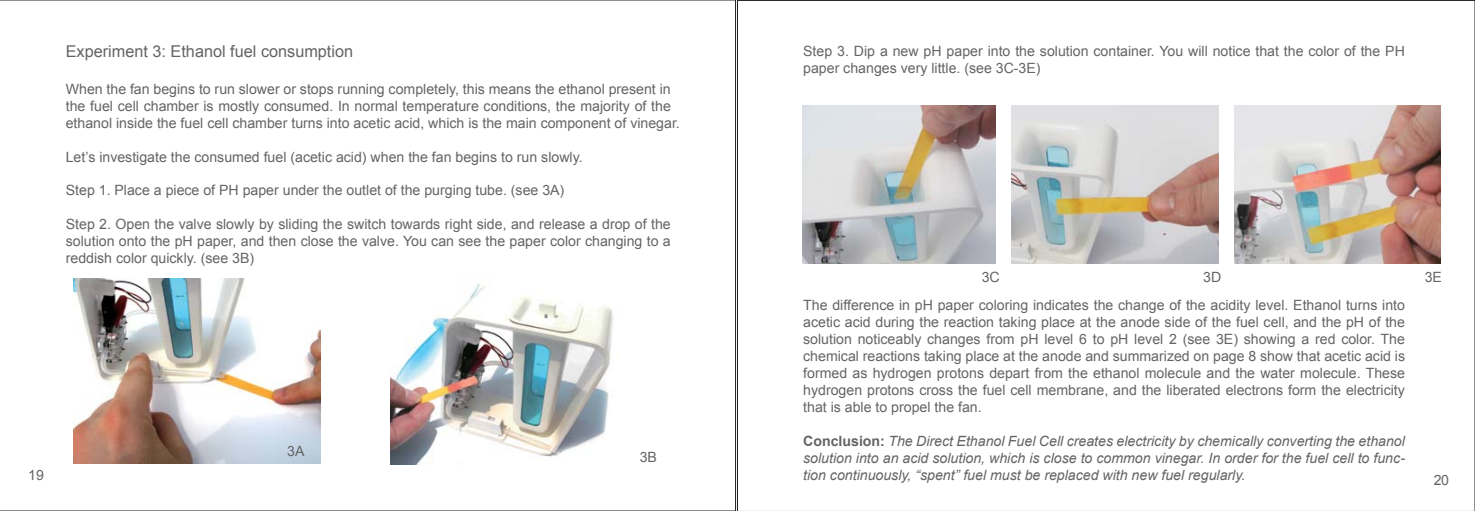
<style>
.page{position:relative;width:1475px;height:511px;background:#fff}
.page>*{position:absolute;margin:0;border:0;box-sizing:border-box;transform-origin:0 0}
.t1{font:16.25px "Arial";color:#636466}
.t2{font:14.12px/17px "Arial";color:#636466}
.t3{font:italic 14.12px/17px "Arial";color:#636466;text-align:justify}
.s1{font-weight:700;font-style:normal}
</style>
<div class="page">
<img style="left:74px;top:278px;width:247px;height:185px">
<img style="left:802px;top:106px;width:193px;height:158px">
<img style="left:1011px;top:106px;width:207px;height:158px">
<img style="left:1234px;top:106px;width:206px;height:158px">
<img style="left:390px;top:283px;width:223px;height:180px">
<p class="t1" style="left:66px;top:41px;width:289px">Experiment 3: Ethanol fuel consumption</p>
<p class="t2" style="left:66px;top:80px;width:615px">When the fan begins to run slower or stops running completely, this means the ethanol present in the fuel cell chamber is mostly consumed. In normal temperature conditions, the majority of the ethanol inside the fuel cell chamber turns into acetic acid, which is the main component of vinegar.</p>
<p class="t2" style="left:66px;top:148px;width:518px">Let’s investigate the consumed fuel (acetic acid) when the fan begins to run slowly.</p>
<p class="t2" style="left:66px;top:182px;width:500px">Step 1. Place a piece of PH paper under the outlet of the purging tube. (see 3A)</p>
<p class="t2" style="left:66px;top:216px;width:606px;text-align:justify">Step 2. Open the valve slowly by sliding the switch towards right side, and release a drop of the solution onto the pH paper, and then close the valve. You can see the paper color changing to a reddish color quickly. (see 3B)</p>
<p class="t2" style="left:28px;top:466px;width:17px">19</p>
<p class="t2" style="left:287px;top:442px;width:19px">3A</p>
<p class="t2" style="left:639px;top:448px;width:19px">3B</p>
<p class="t2" style="left:803px;top:42px;width:603px">Step 3. Dip a new pH paper into the solution container. You will notice that the color of the PH paper changes very little. (see 3C-3E)</p>
<p class="t2" style="left:981px;top:268px;width:20px">3C</p>
<p class="t2" style="left:1202px;top:268px;width:20px">3D</p>
<p class="t2" style="left:1424px;top:268px;width:19px">3E</p>
<p class="t2" style="left:803px;top:297px;width:603px;text-align:justify">The difference in pH paper coloring indicates the change of the acidity level. Ethanol turns into acetic acid during the reaction taking place at the anode side of the fuel cell, and the pH of the solution noticeably changes from pH level 6 to pH level 2 (see 3E) showing a red color. The chemical reactions taking place at the anode and summarized on page 8 show that acetic acid is formed as hydrogen protons depart from the ethanol molecule and the water molecule. These hydrogen protons cross the fuel cell membrane, and the liberated electrons form the electricity that is able to propel the fan.</p>
<p class="t3" style="left:803px;top:432px;width:603px"><span class="s1">Conclusion:</span> The Direct Ethanol Fuel Cell creates electricity by chemically converting the ethanol solution into an acid solution, which is close to common vinegar. In order for the fuel cell to func&shy;tion continuously, “spent” fuel must be replaced with new fuel regularly.</p>
<p class="t2" style="left:1433px;top:471px;width:17px">20</p>
</div>
